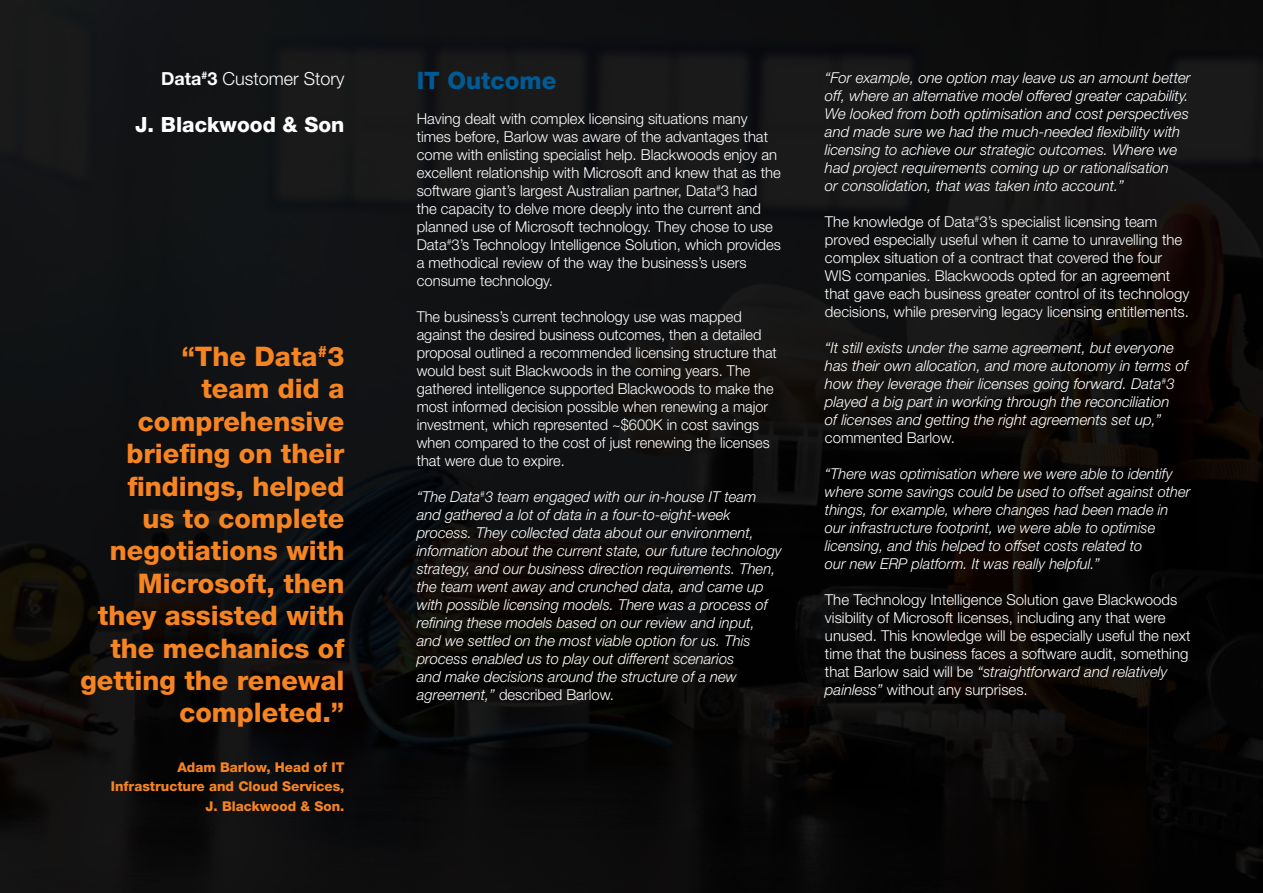
<style>
.page{position:relative;width:1263px;height:893px;background:#fff}
.page>*{position:absolute;margin:0;border:0;box-sizing:border-box;transform-origin:0 0}
.t1{font:800 27px/32.4px "Helvetica Neue LT Std";color:#f68421;text-align:right}
.t2{font:800 24px "Helvetica Neue LT Std";color:#005b94}
.t3{font:800 21px "Helvetica Neue LT Std";color:#fff}
.t4{font:300 18px "Helvetica Neue LT Std";color:#fff}
.Body{font:300 15px/18px "Helvetica Neue LT Std";color:#fff}
.Body-2{font:italic 300 15px/18px "Helvetica Neue LT Std";color:#fff}
.t5{font:800 13.5px "Helvetica Neue LT Std";color:#f68421}
.s1{font-weight:700}
.s2{font-style:normal}
.s3{font-style:italic}
</style>
<div class="page">
<div style="left:0;top:0;width:1263px;height:893px;background:linear-gradient(to bottom,#151516,#070606)"></div>
<p class="t4" style="left:161px;top:68px;width:185px"><span class="s1">Data</span><sup>#</sup><span class="s1">3</span> Customer Story</p>
<p class="t3" style="left:135px;top:112px;width:211px">J. Blackwood &amp; Son</p>
<p class="t1" style="left:80px;top:340px;width:266px">“The Data<sup>#</sup>3<br>team did a comprehensive briefing on their findings, helped<br>us to complete negotiations with<br>Microsoft, then they assisted with the mechanics of getting the renewal completed.”</p>
<p class="t5" style="left:177px;top:759px;width:169px">Adam Barlow, Head of IT</p>
<p class="t5" style="left:111px;top:778px;width:235px">Infrastructure and Cloud Services,</p>
<p class="t5" style="left:206px;top:798px;width:140px">J. Blackwood &amp; Son.</p>
<h2 class="t2" style="left:417px;top:67px;width:141px">IT Outcome</h2>
<p class="Body" style="left:417px;top:110px;width:366px">Having dealt with complex licensing situations many times before, Barlow was aware of the advantages that come with enlisting specialist help. Blackwoods enjoy an excellent relationship with Microsoft and knew that as the software giant’s largest Australian partner, Data<sup>#</sup>3 had the capacity to delve more deeply into the current and planned use of Microsoft technology. They chose to use Data<sup>#</sup>3’s Technology Intelligence Solution, which provides a methodical review of the way the business’s users consume technology.</p>
<p class="Body" style="left:417px;top:308px;width:362px">The business’s current technology use was mapped against the desired business outcomes, then a detailed proposal outlined a recommended licensing structure that would best suit Blackwoods in the coming years. The gathered intelligence supported Blackwoods to make the most informed decision possible when renewing a major investment, which represented ~$600K in cost savings when compared to the cost of just renewing the licenses that were due to expire.</p>
<p class="Body-2" style="left:417px;top:488px;width:367px">“The Data<sup>#</sup>3 team engaged with our in-house IT team and gathered a lot of data in a four-to-eight-week process. They collected data about our environment, information about the current state, our future technology strategy, and our business direction requirements. Then, the team went away and crunched data, and came up with possible licensing models. There was a process of refining these models based on our review and input, and we settled on the most viable option for us. This process enabled us to play out different scenarios<br>and make decisions around the structure of a new agreement,” <span class="s2">described Barlow.</span></p>
<p class="Body-2" style="left:825px;top:68px;width:367px">“For example, one option may leave us an amount better off, where an alternative model offered greater capability.<br>We looked from both optimisation and cost perspectives and made sure we had the much-needed flexibility with licensing to achieve our strategic outcomes. Where we had project requirements coming up or rationalisation<br>or consolidation, that was taken into account.”</p>
<p class="Body" style="left:825px;top:212px;width:366px">The knowledge of Data<sup>#</sup>3’s specialist licensing team proved especially useful when it came to unravelling the complex situation of a contract that covered the four WIS companies. Blackwoods opted for an agreement that gave each business greater control of its technology decisions, while preserving legacy licensing entitlements.</p>
<p class="Body-2" style="left:825px;top:338px;width:364px">“It still exists under the same agreement, but everyone has their own allocation, and more autonomy in terms of how they leverage their licenses going forward. Data<sup>#</sup>3 played a big part in working through the reconciliation<br>of licenses and getting the right agreements set up,” <span class="s2">commented Barlow.</span></p>
<p class="Body-2" style="left:825px;top:464px;width:367px">“There was optimisation where we were able to identify where some savings could be used to offset against other things, for example, where changes had been made in our infrastructure footprint, we were able to optimise licensing, and this helped to offset costs related to<br>our new ERP platform. It was really helpful.”</p>
<p class="Body" style="left:825px;top:590px;width:367px">The Technology Intelligence Solution gave Blackwoods visibility of Microsoft licenses, including any that were unused. This knowledge will be especially useful the next time that the business faces a software audit, something that Barlow said will be <span class="s3">“straightforward and relatively painless”</span> without any surprises.</p>
</div>
